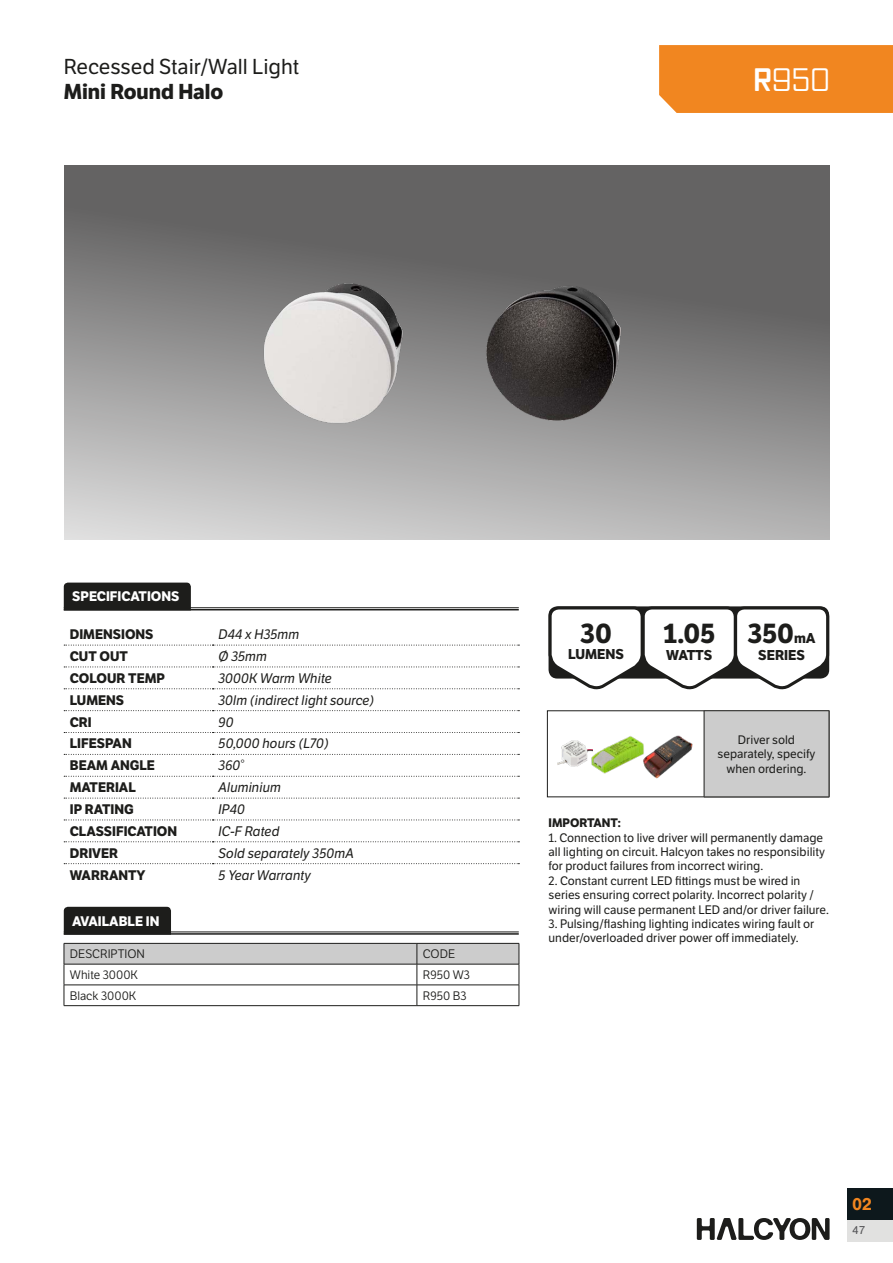
<style>
.page{position:relative;width:893px;height:1263px;background:#fff}
.page>*{position:absolute;margin:0;border:0;box-sizing:border-box;transform-origin:0 0}
.t1{font:31.5px "Vox Round";color:#fff}
.t2{font:700 27.15px "LFT Etica";letter-spacing:-.005em;color:#1d1d1b}
.t3{font:21px "LFT Etica";color:#1d1d1b}
.t4{font:700 21px "LFT Etica";color:#1d1d1b}
.t5{font:700 18px "Nimbus San";color:#f18620}
.t6{font:700 13.95px "LFT Etica";color:#1d1d1b}
.t7{font:italic 13.5px "LFT Etica";color:#1d1d1b}
.t8{font:700 13.5px "LFT Etica";color:#1d1d1b}
.t9{font:700 13.5px "LFT Etica";color:#fff}
.t10{font:12px/14.4px "LFT Etica";color:#1d1d1b}
.t11{font:12px "LFT Etica";color:#1d1d1b}
.t12{font:700 12px "LFT Etica";color:#1d1d1b}
.t13{font:12px "Nimbus San";color:#57575a}
.s1{font-weight:700}
.s2{font-size:13.95px}
</style>
<div class="page">
<div style="left:847px;top:1220px;width:46px;height:21px;background:#e1e1e0"></div>
<div style="left:847px;top:1188px;width:46px;height:32px;background:#0d181c"></div>
<svg style="left:697px;top:1218px;width:133px;height:22px"></svg>
<div style="left:659px;top:45px;width:234px;height:68px;background:#f18620"></div>
<svg style="left:64px;top:166px;width:765px;height:374px"></svg>
<svg style="left:548px;top:606px;width:282px;height:84px"></svg>
<div style="left:64px;top:907px;width:107px;height:25px;background:#1d1d1b"></div>
<hr style="left:64px;top:932px;width:455px;height:1px;background:#1d1d1b">
<hr style="left:64px;top:933px;width:455px;height:2px;background:#1d1d1b">
<svg style="left:64px;top:943px;width:456px;height:62px"></svg>
<hr style="left:64px;top:1005px;width:353px;height:1px;background:#1d1d1b">
<hr style="left:417px;top:1005px;width:102px;height:1px;background:#1d1d1b">
<div style="left:64px;top:583px;width:127px;height:26px;background:#1d1d1b"></div>
<hr style="left:64px;top:607px;width:455px;height:1px;background:#1d1d1b">
<hr style="left:64px;top:609px;width:455px;height:1px;background:#1d1d1b">
<svg style="left:64px;top:645px;width:455px;height:1px"></svg>
<svg style="left:64px;top:666px;width:455px;height:1px"></svg>
<svg style="left:64px;top:688px;width:455px;height:1px"></svg>
<svg style="left:64px;top:710px;width:455px;height:1px"></svg>
<svg style="left:64px;top:732px;width:455px;height:1px"></svg>
<svg style="left:64px;top:754px;width:455px;height:1px"></svg>
<svg style="left:64px;top:776px;width:455px;height:1px"></svg>
<svg style="left:64px;top:798px;width:455px;height:1px"></svg>
<svg style="left:64px;top:819px;width:455px;height:1px"></svg>
<svg style="left:64px;top:841px;width:455px;height:1px"></svg>
<svg style="left:64px;top:863px;width:455px;height:1px"></svg>
<img style="left:241px;top:260px;width:184px;height:186px">
<img style="left:462px;top:260px;width:183px;height:186px">
<svg style="left:547px;top:710px;width:157px;height:87px"></svg>
<div style="left:704px;top:711px;width:125px;height:86px;background:#ccc"></div>
<hr style="left:704px;top:710px;width:125px;height:1px;background:#1d1d1b">
<hr style="left:704px;top:711px;width:1px;height:86px;background:#1d1d1b">
<hr style="left:829px;top:711px;width:1px;height:86px;background:#1d1d1b">
<hr style="left:704px;top:797px;width:125px;height:1px;background:#1d1d1b">
<img style="left:557px;top:739px;width:29px;height:29px">
<img style="left:586px;top:733px;width:53px;height:42px">
<img style="left:639px;top:733px;width:61px;height:52px">
<h3 class="t3" style="left:64px;top:54px;width:237px">Recessed Stair/Wall Light</h3>
<h3 class="t4" style="left:64px;top:79px;width:161px">Mini Round Halo</h3>
<h1 class="t1" style="left:753px;top:60px;width:79px"><span class="s1">R</span>950</h1>
<p class="t9" style="left:72px;top:588px;width:109px">SPECIFICATIONS</p>
<p class="t8" style="left:70px;top:626px;width:85px">DIMENSIONS</p>
<p class="t7" style="left:219px;top:626px;width:82px">D44 x H35mm</p>
<p class="t8" style="left:70px;top:648px;width:60px">CUT OUT</p>
<p class="t7" style="left:219px;top:648px;width:50px">Ø 35mm</p>
<p class="t8" style="left:70px;top:670px;width:97px">COLOUR TEMP</p>
<p class="t7" style="left:219px;top:670px;width:115px">3000K Warm White</p>
<p class="t8" style="left:70px;top:692px;width:56px">LUMENS</p>
<p class="t7" style="left:219px;top:692px;width:157px">30lm (indirect light source)</p>
<p class="t8" style="left:70px;top:713px;width:24px">CRI</p>
<p class="t7" style="left:219px;top:714px;width:17px">90</p>
<p class="t8" style="left:70px;top:735px;width:63px">LIFESPAN</p>
<p class="t7" style="left:219px;top:736px;width:112px">50,000 hours (L70)</p>
<p class="t8" style="left:70px;top:757px;width:87px">BEAM ANGLE</p>
<p class="t7" style="left:219px;top:757px;width:27px">360°</p>
<p class="t8" style="left:70px;top:779px;width:68px">MATERIAL</p>
<p class="t7" style="left:219px;top:779px;width:64px">Aluminium</p>
<p class="t8" style="left:70px;top:801px;width:65px">IP RATING</p>
<p class="t7" style="left:219px;top:801px;width:28px">IP40</p>
<p class="t8" style="left:70px;top:823px;width:109px">CLASSIFICATION</p>
<p class="t7" style="left:219px;top:823px;width:62px">IC-F Rated</p>
<p class="t8" style="left:70px;top:845px;width:50px">DRIVER</p>
<p class="t7" style="left:219px;top:845px;width:137px">Sold separately 350mA</p>
<p class="t8" style="left:70px;top:866px;width:77px">WARRANTY</p>
<p class="t7" style="left:219px;top:867px;width:94px">5 Year Warranty</p>
<p class="t9" style="left:72px;top:913px;width:89px">AVAILABLE IN</p>
<p class="t11" style="left:70px;top:947px;width:77px">DESCRIPTION</p>
<p class="t11" style="left:423px;top:947px;width:34px">CODE</p>
<p class="t11" style="left:70px;top:968px;width:70px">White 3000K</p>
<p class="t11" style="left:423px;top:968px;width:49px">R950 W3</p>
<p class="t11" style="left:70px;top:988px;width:68px">Black 3000K</p>
<p class="t11" style="left:423px;top:988px;width:45px">R950 B3</p>
<h2 class="t2" style="left:580px;top:617px;width:33px">30</h2>
<p class="t6" style="left:568px;top:645px;width:57px">LUMENS</p>
<h2 class="t2" style="left:663px;top:617px;width:54px">1.05</h2>
<p class="t6" style="left:666px;top:647px;width:48px">WATTS</p>
<h2 class="t2" style="left:747px;top:617px;width:70px">350<span class="s2">mA</span></h2>
<p class="t6" style="left:758px;top:647px;width:48px">SERIES</p>
<p class="t10" style="left:717px;top:733px;width:100px;text-align:center">Driver sold separately, specify when ordering.</p>
<p class="t12" style="left:549px;top:815px;width:74px">IMPORTANT:</p>
<p class="t10" style="left:549px;top:830px;width:278px">1. Connection to live driver will permanently damage all lighting on circuit. Halcyon takes no responsibility for product failures from incorrect wiring.</p>
<p class="t10" style="left:549px;top:873px;width:282px">2. Constant current LED fittings must be wired in series ensuring correct polarity. Incorrect polarity / wiring will cause permanent LED and/or driver failure.</p>
<p class="t10" style="left:549px;top:917px;width:267px">3. Pulsing/flashing lighting indicates wiring fault or under/overloaded driver power off immediately.</p>
<h3 class="t5" style="left:852px;top:1194px;width:21px">02</h3>
<p class="t13" style="left:852px;top:1224px;width:15px">47</p>
</div>
